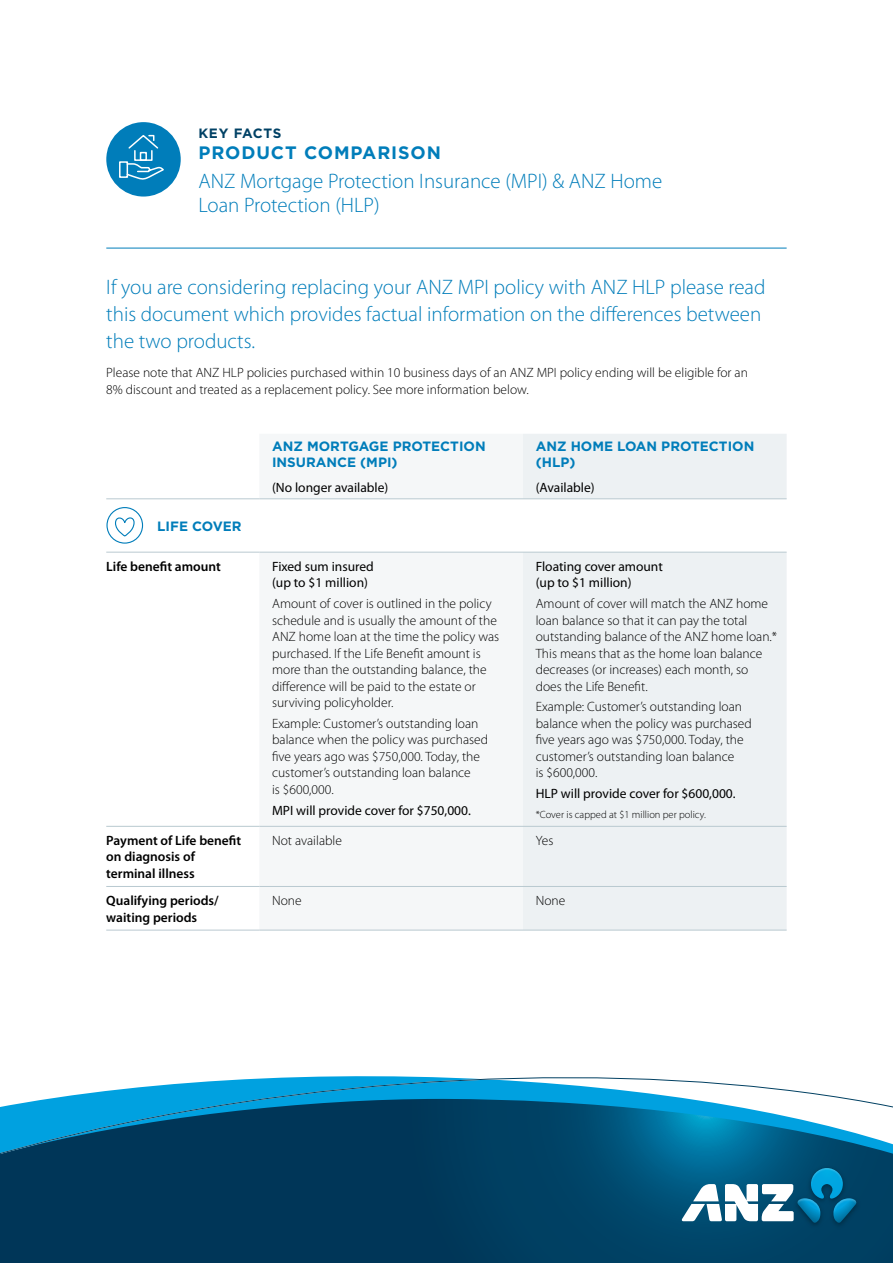
<style>
.page{position:relative;width:893px;height:1263px;background:#fff}
.page>*{position:absolute;margin:0;border:0;box-sizing:border-box;transform-origin:0 0}
._15_Broch_Intro_14_1{font:300 21px/27px "Myriad Pro";color:#007dba}
._15_Broch_Head_1_A4{font:700 18px "Gotham";letter-spacing:.05em;color:#007dba}
._15_Broch_Body_9_11{font:300 13.5px/16.5px "Myriad Pro";color:#000}
._15_Broch_Body_9_11-2{font:13.5px/16.5px "Myriad Pro";color:#000}
._15_Broch_Body_9_11-3{font:600 13.5px/16.5px "Myriad Pro";color:#000}
._15_Broch_Body_9_11-4{font:700 13.5px/16.5px "Gotham";color:#007dba}
._15_Broch_Head_1_A4-2{font:700 13.5px "Gotham";letter-spacing:.04em;color:#004165}
._15_Broch_Body_9_11-5{font:300 10.5px "Myriad Pro";color:#000}
</style>
<div class="page">
<svg style="left:259px;top:499px;width:264px;height:431px;fill:#f5f7f8"></svg>
<svg style="left:523px;top:434px;width:264px;height:496px;background:#eef2f4"></svg>
<hr style="left:106px;top:498px;width:153px;height:1px;background:#b9c9d0">
<hr style="left:259px;top:498px;width:264px;height:1px;background:#b9c9d0">
<hr style="left:523px;top:498px;width:264px;height:1px;background:#b9c9d0">
<hr style="left:106px;top:552px;width:153px;height:1px;background:#b9c9d0">
<hr style="left:259px;top:552px;width:264px;height:1px;background:#b9c9d0">
<hr style="left:523px;top:552px;width:264px;height:1px;background:#b9c9d0">
<hr style="left:106px;top:826px;width:153px;height:1px;background:#b9c9d0">
<hr style="left:259px;top:826px;width:264px;height:1px;background:#b9c9d0">
<hr style="left:523px;top:826px;width:264px;height:1px;background:#b9c9d0">
<hr style="left:106px;top:886px;width:153px;height:1px;background:#b9c9d0">
<hr style="left:259px;top:886px;width:264px;height:1px;background:#b9c9d0">
<hr style="left:523px;top:886px;width:264px;height:1px;background:#b9c9d0">
<hr style="left:106px;top:930px;width:153px;height:1px;background:#b9c9d0">
<hr style="left:259px;top:930px;width:264px;height:1px;background:#b9c9d0">
<hr style="left:523px;top:930px;width:264px;height:1px;background:#b9c9d0">
<div style="left:106px;top:507px;width:37px;height:37px;border:1px solid #007dba;border-radius:50%"></div>
<svg style="left:115px;top:517px;width:20px;height:20px"></svg>
<hr style="left:106px;top:248px;width:681px;height:1px;background:#007dba">
<div style="left:106px;top:122px;width:75px;height:75px;background:#007dba;border-radius:50%"></div>
<div style="left:119px;top:161px;width:9px;height:17px;border:2px solid #fff"></div>
<svg style="left:125px;top:134px;width:39px;height:46px"></svg>
<svg style="left:0;top:1174px;width:893px;height:89px;background:#003b5d"></svg>
<svg style="left:0;top:1076px;width:893px;height:98px"></svg>
<img style="left:786px;top:1159px;width:81px;height:77px">
<svg style="left:682px;top:1168px;width:115px;height:55px"></svg>
<img style="left:797px;top:1168px;width:60px;height:55px">
<p class="_15_Broch_Head_1_A4-2" style="left:198px;top:125px;width:84px">KEY FACTS</p>
<p class="_15_Broch_Head_1_A4" style="left:198px;top:141px;width:244px">PRODUCT COMPARISON</p>
<p class="_15_Broch_Intro_14_1" style="left:198px;top:168px;width:465px;line-height:24px">ANZ Mortgage Protection Insurance (MPI) &amp; ANZ Home<br>Loan Protection (HLP)</p>
<p class="_15_Broch_Intro_14_1" style="left:106px;top:273px;width:661px">If you are considering replacing your ANZ MPI policy with ANZ HLP please read this document which provides factual information on the differences between the two products.</p>
<p class="_15_Broch_Body_9_11" style="left:106px;top:364px;width:643px">Please note that ANZ HLP policies purchased within 10 business days of an ANZ MPI policy ending will be eligible for an<br>8% discount and treated as a replacement policy. See more information below.</p>
<p class="_15_Broch_Body_9_11-4" style="left:272px;top:438px;width:215px">ANZ MORTGAGE PROTECTION<br>INSURANCE (MPI)</p>
<p class="_15_Broch_Body_9_11-2" style="left:272px;top:479px;width:118px">(No longer available)</p>
<p class="_15_Broch_Body_9_11-4" style="left:157px;top:518px;width:86px">LIFE COVER</p>
<p class="_15_Broch_Body_9_11-3" style="left:106px;top:558px;width:116px">Life benefit amount</p>
<p class="_15_Broch_Body_9_11-2" style="left:272px;top:558px;width:103px">Fixed sum insured (up to $1 million)</p>
<p class="_15_Broch_Body_9_11" style="left:272px;top:595px;width:229px">Amount of cover is outlined in the policy schedule and is usually the amount of the ANZ home loan at the time the policy was purchased. If the Life Benefit amount is more than the outstanding balance, the difference will be paid to the estate or surviving policyholder.</p>
<p class="_15_Broch_Body_9_11" style="left:272px;top:715px;width:218px">Example: Customer’s outstanding loan balance when the policy was purchased five years ago was $750,000. Today, the customer’s outstanding loan balance<br>is $600,000.</p>
<p class="_15_Broch_Body_9_11-2" style="left:272px;top:801px;width:200px">MPI will provide cover for $750,000.</p>
<p class="_15_Broch_Body_9_11-4" style="left:536px;top:438px;width:220px">ANZ HOME LOAN PROTECTION (HLP)</p>
<p class="_15_Broch_Body_9_11-2" style="left:536px;top:479px;width:60px">(Available)</p>
<p class="_15_Broch_Body_9_11-2" style="left:536px;top:558px;width:129px">Floating cover amount (up to $1 million)</p>
<p class="_15_Broch_Body_9_11" style="left:536px;top:595px;width:243px">Amount of cover will match the ANZ home loan balance so that it can pay the total outstanding balance of the ANZ home loan.* This means that as the home loan balance decreases (or increases) each month, so does the Life Benefit.</p>
<p class="_15_Broch_Body_9_11" style="left:536px;top:698px;width:218px">Example: Customer’s outstanding loan balance when the policy was purchased five years ago was $750,000. Today, the customer’s outstanding loan balance<br>is $600,000.</p>
<p class="_15_Broch_Body_9_11-2" style="left:536px;top:785px;width:201px">HLP will provide cover for $600,000.</p>
<p class="_15_Broch_Body_9_11-5" style="left:536px;top:808px;width:172px">*Cover is capped at $1 million per policy.</p>
<p class="_15_Broch_Body_9_11-3" style="left:106px;top:832px;width:136px">Payment of Life benefit on diagnosis of terminal illness</p>
<p class="_15_Broch_Body_9_11" style="left:272px;top:832px;width:71px">Not available</p>
<p class="_15_Broch_Body_9_11" style="left:536px;top:832px;width:19px">Yes</p>
<p class="_15_Broch_Body_9_11-3" style="left:106px;top:892px;width:114px">Qualifying periods/ waiting periods</p>
<p class="_15_Broch_Body_9_11" style="left:272px;top:892px;width:31px">None</p>
<p class="_15_Broch_Body_9_11" style="left:536px;top:892px;width:31px">None</p>
</div>
